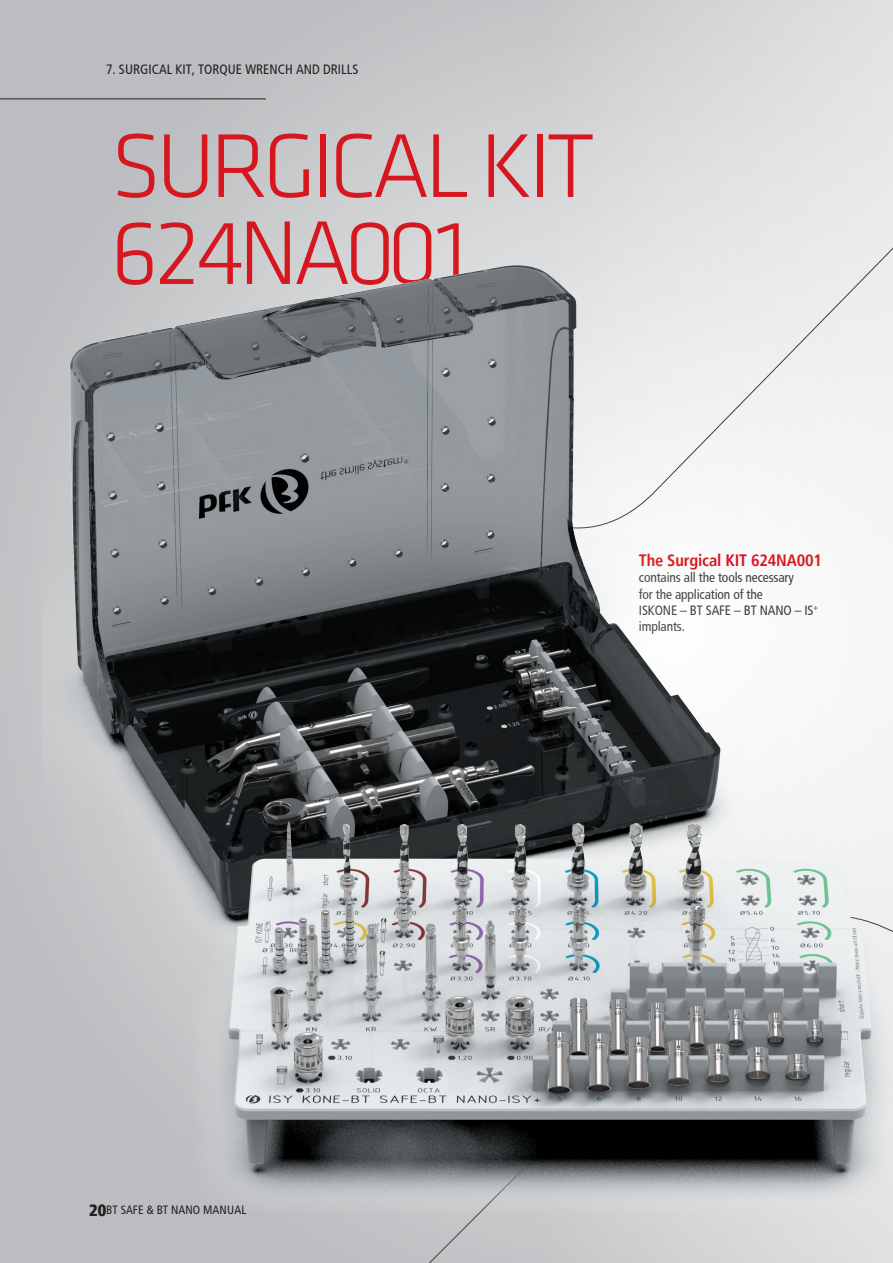
<style>
.page{position:relative;width:893px;height:1263px;background:#fff}
.page>*{position:absolute;margin:0;border:0;box-sizing:border-box;transform-origin:0 0}
.t1{font:93.75px/87px "Klavika Light TF";letter-spacing:-.055em;color:#d7171f}
.t2{font:700 condensed 16.5px "Frutiger LT Std";letter-spacing:-.01em;color:#d7171f}
.t3{font:condensed 13.5px/16.2px "Frutiger LT Std";letter-spacing:-.01em;color:#3e3e3f}
.t4{font:condensed 13.5px "Frutiger LT Std";letter-spacing:.005em;color:#231f20}
.t5{font:condensed 12px "Frutiger LT Std";color:#231f20}
.s1{font-family:"Frutiger";font-weight:900;font-size:16.5px}
</style>
<div class="page">
<svg style="left:0;top:1246px;width:893px;height:17px;background:#c6c7c9"></svg>
<svg style="left:0;top:0;width:893px;height:432px;background:#cdced0"></svg>
<hr style="left:0;top:98px;width:266px;height:1px;background:#231f20">
<img style="left:42px;top:245px;width:809px;height:187px">
<img style="left:0;top:432px;width:893px;height:814px">
<p class="t4" style="left:106px;top:61px;width:254px">7. SURGICAL KIT, TORQUE WRENCH AND DRILLS</p>
<h1 class="t1" style="left:110px;top:123px;width:487px">SURGICAL KIT<br>624NA001</h1>
<p class="t2" style="left:639px;top:551px;width:185px">The Surgical KIT 624NA001</p>
<p class="t3" style="left:639px;top:570px;width:181px">contains all the tools necessary<br>for the application of the<br>ISKONE – BT SAFE – BT NANO – IS<sup>+ </sup>implants.</p>
<p class="t5" style="left:89px;top:1203px;width:159px"><span class="s1">20</span>BT SAFE &amp; BT NANO MANUAL</p>
</div>
